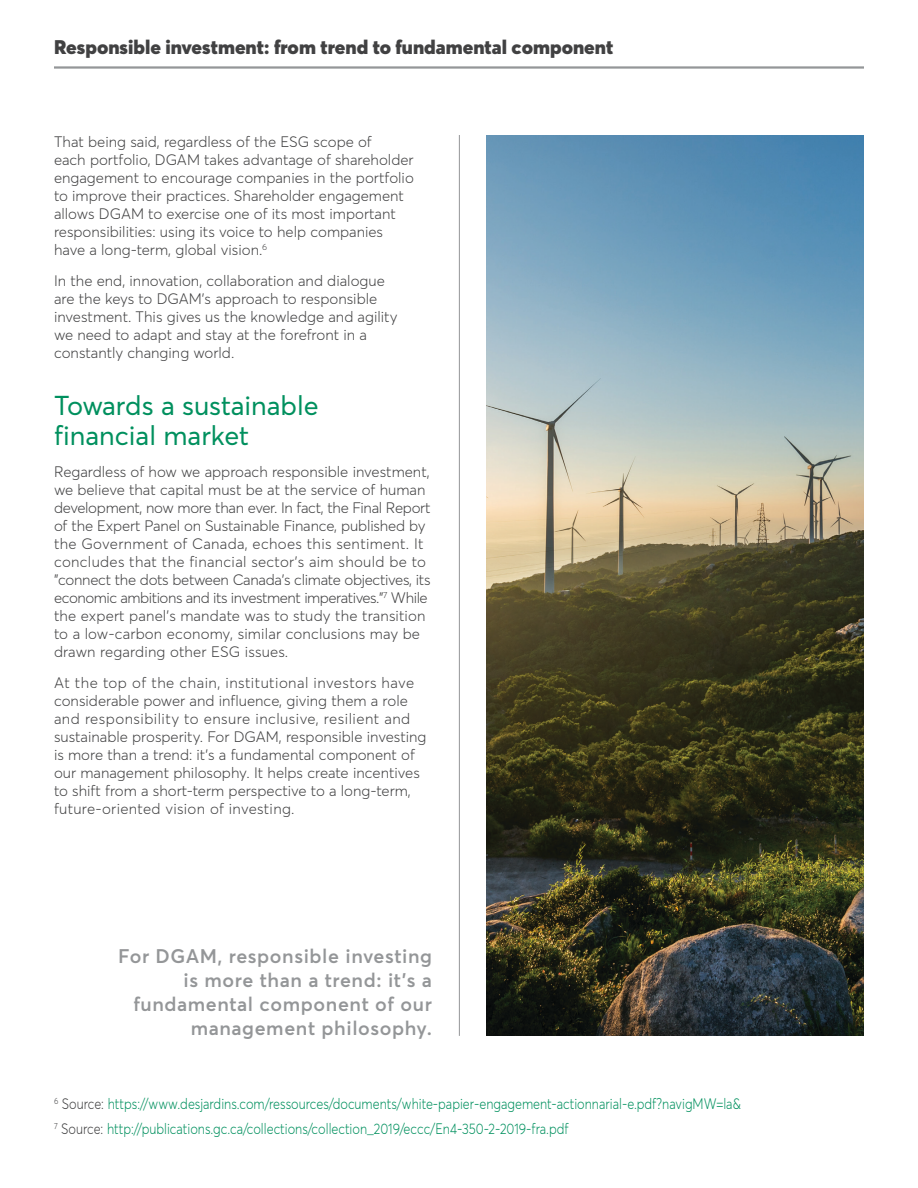
<style>
.page{position:relative;width:918px;height:1188px;background:#fff}
.page>*{position:absolute;margin:0;border:0;box-sizing:border-box;transform-origin:0 0}
.t1{font:27px/30px "Averta";color:#00905e}
.t2{font:600 19.5px/24px "Averta";letter-spacing:.03em;color:#949698;text-align:right}
.t3{font:900 19.5px "Averta";color:#414142}
.t4{font:300 15px/18px "Averta";color:#414142}
.t5{font:300 15px "Averta";color:#00905e;scale:.85 1}
.s1{color:#414142}
</style>
<div class="page">
<hr style="left:54px;top:66px;width:810px;height:3px;background:#949698">
<img style="left:486px;top:135px;width:378px;height:901px">
<hr style="left:459px;top:135px;width:1px;height:901px;background:#949698">
<h2 class="t3" style="left:54px;top:34px;width:561px">Responsible investment: from trend to fundamental component</h2>
<p class="t4" style="left:54px;top:132px;width:361px">That being said, regardless of the ESG scope of<br>each portfolio, DGAM takes advantage of shareholder engagement to encourage companies in the portfolio to improve their practices. Shareholder engagement allows DGAM to exercise one of its most important responsibilities: using its voice to help companies have a long-term, global vision.<sup>6</sup></p>
<p class="t4" style="left:54px;top:272px;width:345px">In the end, innovation, collaboration and dialogue are the keys to DGAM’s approach to responsible investment. This gives us the knowledge and agility we need to adapt and stay at the forefront in a constantly changing world.</p>
<h2 class="t1" style="left:54px;top:390px;width:266px">Towards a sustainable financial market</h2>
<p class="t4" style="left:54px;top:462px;width:378px">Regardless of how we approach responsible investment, we believe that capital must be at the service of human development, now more than ever. In fact, the Final Report of the Expert Panel on Sustainable Finance, published by the Government of Canada, echoes this sentiment. It concludes that the financial sector’s aim should be to "connect the dots between Canada’s climate objectives, its economic ambitions and its investment imperatives."<sup>7</sup> While the expert panel’s mandate was to study the transition to a low-carbon economy, similar conclusions may be drawn regarding other ESG issues.</p>
<p class="t4" style="left:54px;top:674px;width:374px">At the top of the chain, institutional investors have considerable power and influence, giving them a role and responsibility to ensure inclusive, resilient and sustainable prosperity. For DGAM, responsible investing is more than a trend: it's a fundamental component of our management philosophy. It helps create incentives to shift from a short-term perspective to a long-term, future-oriented vision of investing.</p>
<p class="t2" style="left:118px;top:944px;width:315px">For DGAM, responsible investing is more than a trend: it's a fundamental component of our management philosophy.</p>
<p class="t5" style="left:54px;top:1095px;width:810px"><sup>6</sup> <span class="s1">Source:</span> https://www.desjardins.com/ressources/documents/white-papier-engagement-actionnarial-e.pdf?navigMW=la&amp;</p>
<p class="t5" style="left:54px;top:1119px;width:607px"><sup>7</sup> <span class="s1">Source:</span> http://publications.gc.ca/collections/collection_2019/eccc/En4-350-2-2019-fra.pdf</p>
</div>
